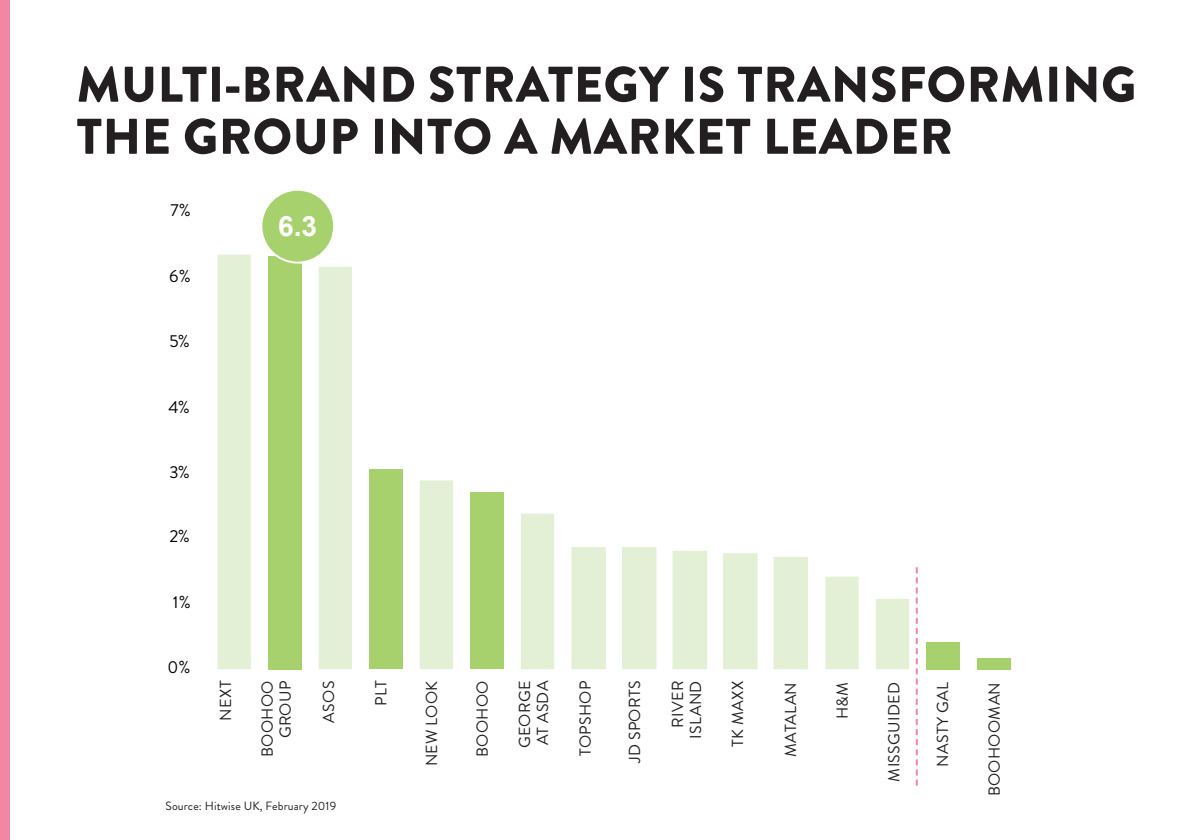
<style>
.page{position:relative;width:1191px;height:840px;background:#fff}
.page>*{position:absolute;margin:0;border:0;box-sizing:border-box;transform-origin:0 0}
.t1{font:900 50px/52px "Brandon Grotesque";letter-spacing:.01em;color:#231f20}
.t2{font:700 28px "Arial";color:#fff}
.t3{font:17.2px "Brandon Grotesque";color:#000001}
.t4{font:16px/18px "Brandon Grotesque";letter-spacing:.02em;color:#231f20;text-align:right}
.t5{font:12px "Brandon Grotesque";letter-spacing:.01em;color:#231f20}
</style>
<div class="page">
<div style="left:0;top:0;width:10px;height:839px;background:#f386a3"></div>
<div style="left:926px;top:641px;width:33px;height:27px;background:#a6d16d"></div>
<div style="left:977px;top:657px;width:33px;height:11px;background:#a6d16d"></div>
<svg style="left:218px;top:254px;width:691px;height:414px"></svg>
<div style="left:261px;top:190px;width:73px;height:72px;background:#a7d16c;border-radius:50%"></div>
<div style="left:260px;top:189px;width:75px;height:74px;border:2px solid #fff;border-radius:50%"></div>
<svg style="left:915px;top:567px;width:2px;height:218px"></svg>
<h1 class="t1" style="left:77px;top:59px;width:1061px">MULTI-BRAND STRATEGY IS TRANSFORMING<br>THE GROUP INTO A MARKET LEADER</h1>
<p class="t3" style="left:170px;top:198px;width:22px">7%</p>
<p class="t3" style="left:169px;top:264px;width:23px">6%</p>
<p class="t3" style="left:169px;top:329px;width:22px">5%</p>
<p class="t3" style="left:168px;top:394px;width:23px">4%</p>
<p class="t3" style="left:169px;top:460px;width:22px">3%</p>
<p class="t3" style="left:170px;top:524px;width:22px">2%</p>
<p class="t3" style="left:173px;top:589px;width:19px">1%</p>
<p class="t3" style="left:168px;top:654px;width:24px">0%</p>
<h2 class="t2" style="left:278px;top:208px;width:40px">6.3</h2>
<p class="t4" style="left:259px;top:756px;width:78px;rotate:-90deg">BOOHOO<br>GROUP</p>
<p class="t4" style="left:516px;top:748px;width:69px;text-align:left;rotate:-90deg">GEORGE<br>AT ASDA</p>
<p class="t4" style="left:669px;top:738px;width:59px;rotate:-90deg">RIVER<br>ISLAND</p>
<p class="t4" style="left:217px;top:720px;width:41px;rotate:-90deg">NEXT</p>
<p class="t4" style="left:320px;top:722px;width:43px;rotate:-90deg">ASOS</p>
<p class="t4" style="left:423px;top:766px;width:87px;rotate:-90deg">NEW LOOK</p>
<p class="t4" style="left:473px;top:756px;width:78px;rotate:-90deg">BOOHOO</p>
<p class="t4" style="left:576px;top:755px;width:77px;rotate:-90deg">TOPSHOP</p>
<p class="t4" style="left:626px;top:762px;width:84px;rotate:-90deg">JD SPORTS</p>
<p class="t4" style="left:729px;top:746px;width:67px;rotate:-90deg">TK MAXX</p>
<p class="t4" style="left:782px;top:756px;width:76px;rotate:-90deg">MATALAN</p>
<p class="t4" style="left:833px;top:718px;width:38px;rotate:-90deg">H&amp;M</p>
<p class="t4" style="left:885px;top:781px;width:101px;rotate:-90deg">MISSGUIDED</p>
<p class="t4" style="left:934px;top:766px;width:86px;rotate:-90deg">NASTY GAL</p>
<p class="t4" style="left:985px;top:795px;width:116px;rotate:-90deg">BOOHOOMAN</p>
<p class="t4" style="left:372px;top:705px;width:26px;rotate:-90deg">PLT</p>
<p class="t5" style="left:165px;top:797px;width:172px">Source: Hitwise UK, February 2019</p>
</div>
